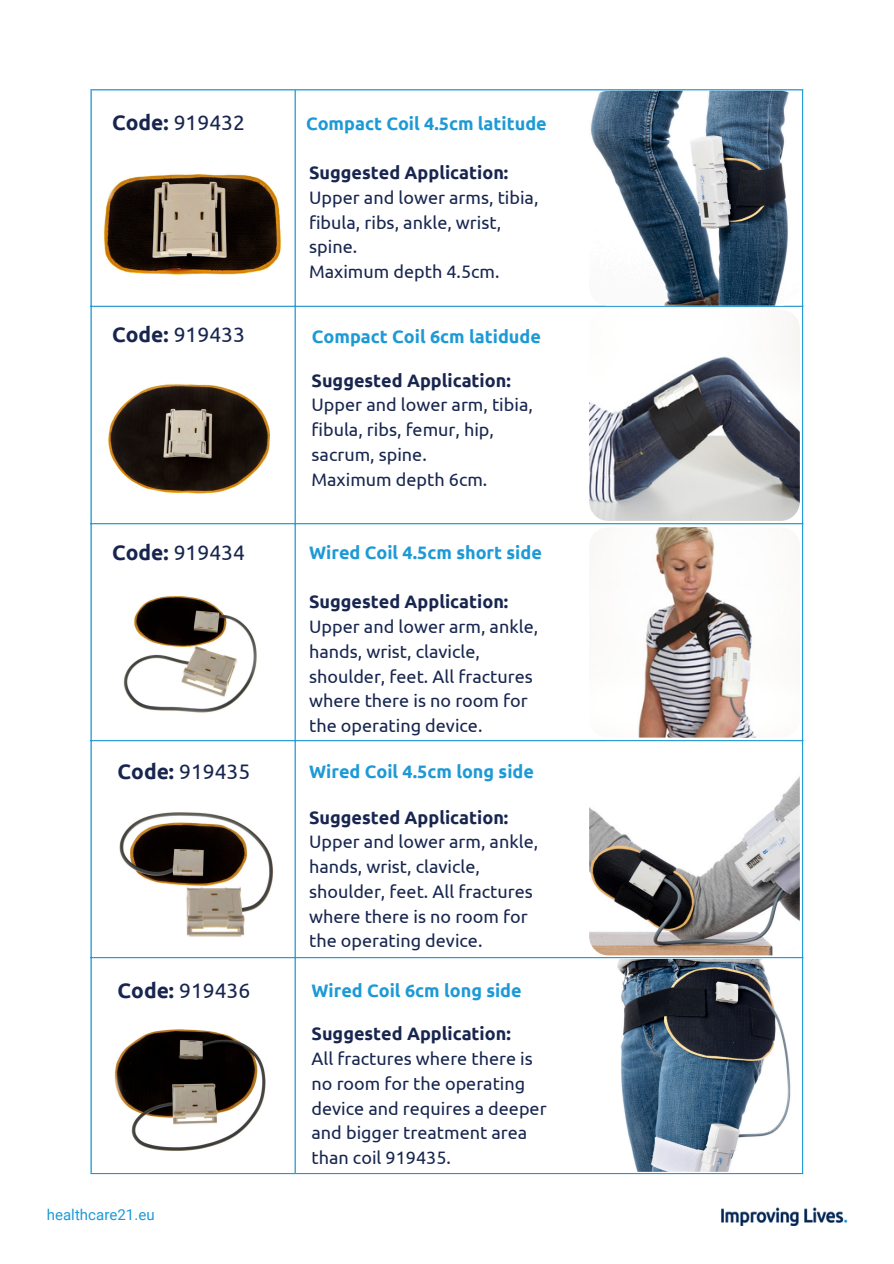
<style>
.page{position:relative;width:894px;height:1264px;background:#fff}
.page>*{position:absolute;margin:0;border:0;box-sizing:border-box;transform-origin:0 0}
.t1{font:21px "Ubuntu";color:#18264f}
.t2{font:18px/24.8px "Ubuntu";color:#18264f}
.t3{font:700 18px "Ubuntu";color:#1d9ad6}
.t4{font:15px "Roboto";letter-spacing:.005em;color:#1c9ad6}
.s1{font-weight:700}
</style>
<div class="page">
<hr style="left:90px;top:90px;width:2px;height:1082px;background:#1d9ad6">
<hr style="left:294px;top:90px;width:1px;height:1082px;background:#1d9ad6">
<hr style="left:801px;top:90px;width:1px;height:1082px;background:#1d9ad6">
<hr style="left:90px;top:89px;width:712px;height:1px;background:#1d9ad6">
<hr style="left:90px;top:306px;width:712px;height:1px;background:#1d9ad6">
<hr style="left:90px;top:523px;width:712px;height:1px;background:#1d9ad6">
<hr style="left:90px;top:740px;width:712px;height:1px;background:#1d9ad6">
<hr style="left:90px;top:957px;width:712px;height:1px;background:#1d9ad6">
<hr style="left:90px;top:1172px;width:712px;height:2px;background:#1d9ad6">
<img style="left:589px;top:91px;width:210px;height:214px;border-radius:19px">
<img style="left:101px;top:150px;width:181px;height:146px;border-radius:19px">
<img style="left:101px;top:367px;width:181px;height:146px;border-radius:19px">
<img style="left:100px;top:580px;width:181px;height:146px;border-radius:19px">
<img style="left:102px;top:799px;width:181px;height:146px;border-radius:19px">
<img style="left:100px;top:1013px;width:181px;height:145px;border-radius:19px">
<img style="left:589px;top:309px;width:210px;height:212px;border-radius:19px">
<img style="left:589px;top:527px;width:210px;height:210px;border-radius:19px">
<img style="left:589px;top:741px;width:210px;height:214px;border-radius:19px">
<img style="left:589px;top:958px;width:210px;height:213px;border-radius:19px">
<img style="left:721px;top:1207px;width:126px;height:18px">
<h2 class="t1" style="left:112px;top:110px;width:134px"><span class="s1">Code:</span> 919432</h2>
<h2 class="t3" style="left:306px;top:114px;width:242px">Compact Coil 4.5cm latitude</h2>
<h3 class="t2" style="left:309px;top:160px;width:231px"><span class="s1">Suggested Application:<br></span>Upper and lower arms, tibia, fibula, ribs, ankle, wrist, spine.<br>Maximum depth 4.5cm.</h3>
<h3 class="t1" style="left:112px;top:322px;width:134px"><span class="s1">Code:</span> 919433</h3>
<h3 class="t3" style="left:312px;top:326px;width:230px">Compact Coil 6cm latidude</h3>
<p class="t2" style="left:311px;top:367px;width:223px"><span class="s1">Suggested Application:<br></span>Upper and lower arm, tibia, fibula, ribs, femur, hip, sacrum, spine.<br>Maximum depth 6cm.</p>
<h2 class="t1" style="left:112px;top:540px;width:134px"><span class="s1">Code:</span> 919434</h2>
<p class="t3" style="left:309px;top:542px;width:234px">Wired Coil 4.5cm short side</p>
<p class="t2" style="left:309px;top:589px;width:230px"><span class="s1">Suggested Application:<br></span>Upper and lower arm, ankle, hands, wrist, clavicle, shoulder, feet. All fractures where there is no room for the operating device.</p>
<h3 class="t1" style="left:118px;top:759px;width:134px"><span class="s1">Code:</span> 919435</h3>
<h3 class="t3" style="left:309px;top:761px;width:226px">Wired Coil 4.5cm long side</h3>
<p class="t2" style="left:309px;top:804px;width:230px"><span class="s1">Suggested Application:<br></span>Upper and lower arm, ankle, hands, wrist, clavicle, shoulder, feet. All fractures where there is no room for the operating device.</p>
<h2 class="t1" style="left:118px;top:978px;width:134px"><span class="s1">Code:</span> 919436</h2>
<h2 class="t3" style="left:311px;top:979px;width:211px">Wired Coil 6cm long side</h2>
<p class="t2" style="left:311px;top:1021px;width:236px"><span class="s1">Suggested Application:<br></span>All fractures where there is no room for the operating device and requires a deeper and bigger treatment area than coil 919435.</p>
<p class="t4" style="left:47px;top:1206px;width:109px">healthcare21.eu</p>
</div>
